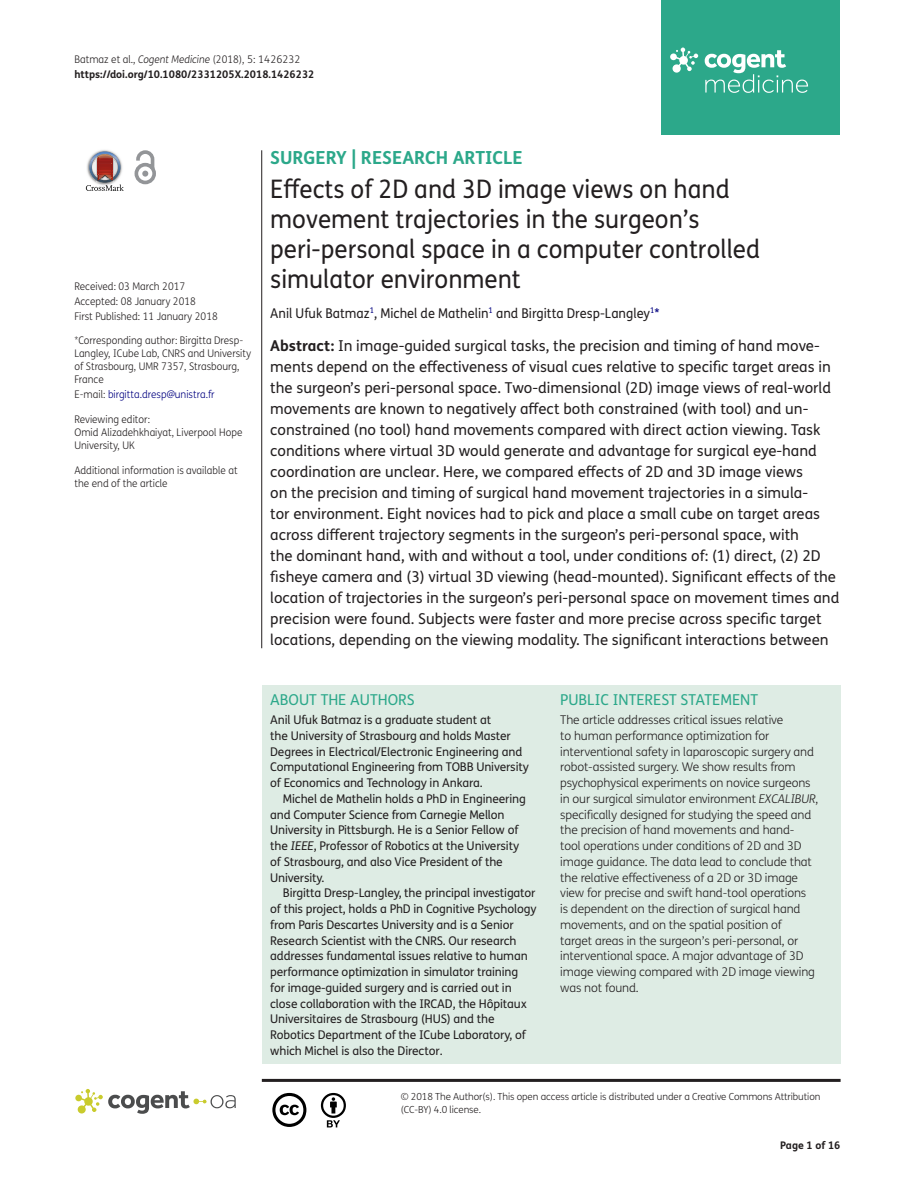
<style>
.page{position:relative;width:915px;height:1191px;background:#fff}
.page>*{position:absolute;margin:0;border:0;box-sizing:border-box;transform-origin:0 0}
.t1{font:25.5px/30px "FS Me Pro";color:#231f20;scale:.95 1}
.t2{font:700 18px "FS Me Pro";color:#2ca88a}
.t3{font:15px/21px "FS Me Pro";color:#231f20}
.t4{font:15px "FS Me Pro";color:#2ca88a}
.t5{font:13.5px "FS Me Pro";color:#231f20;scale:.95 1}
.t6{font:12px/15.8px "FS Me Pro";letter-spacing:-.01em;color:#231f20}
.t7{font:300 12px/15.8px "FS Me Pro";letter-spacing:-.01em;color:#231f20}
.t8{font:300 10.5px/12.8px "FS Me Pro";color:#231f20;scale:.95 1}
.t9{font:700 10.5px/15px "FS Me Pro";color:#231f20}
.t10{font:300 10.5px "FS Me Pro";color:#000080;scale:.95 1}
.t11{font:300 9.75px/12.8px "FS Me Pro";letter-spacing:-.01em;color:#231f20}
.s1{font-weight:300}
.s2{font-weight:300;font-style:italic}
.s3{color:#231f20}
.s4{color:#000080}
.s5{font-weight:700}
.s6{font-style:italic}
</style>
<div class="page">
<div style="left:661px;top:0;width:179px;height:134px;background:#2ca88a"></div>
<svg style="left:670px;top:48px;width:28px;height:25px"></svg>
<svg style="left:704px;top:50px;width:103px;height:43px"></svg>
<div style="left:261px;top:685px;width:579px;height:378px;background:#deece4"></div>
<svg style="left:86px;top:151px;width:38px;height:40px"></svg>
<svg style="left:134px;top:150px;width:22px;height:34px"></svg>
<hr style="left:261px;top:150px;width:1px;height:498px;background:#231f20">
<hr style="left:262px;top:1078px;width:578px;height:3px;background:#231f20">
<svg style="left:75px;top:1089px;width:161px;height:24px"></svg>
<svg style="left:272px;top:1093px;width:34px;height:34px"></svg>
<svg style="left:321px;top:1093px;width:25px;height:34px"></svg>
<p class="t9" style="left:74px;top:51px;width:241px"><span class="s1">Batmaz et al.,</span> <span class="s2">Cogent Medicine</span> <span class="s1">(2018), 5: 1426232 </span>https://doi.org/10.1080/2331205X.2018.1426232</p>
<p class="t8" style="left:74px;top:279px;width:152px;line-height:14.9px">Received: 03 March 2017<br>Accepted: 08 January 2018<br>First Published: 11 January 2018</p>
<p class="t8" style="left:74px;top:334px;width:187px">*Corresponding author: Birgitta Dresp-<br>Langley, ICube Lab, CNRS and University of Strasbourg, UMR 7357, Strasbourg,<br>France</p>
<p class="t10" style="left:74px;top:387px;width:149px"><span class="s3">E-mail:</span> birgitta.dresp@unistra.fr</p>
<p class="t8" style="left:74px;top:413px;width:178px">Reviewing editor:<br>Omid Alizadehkhaiyat, Liverpool Hope<br>University, UK</p>
<p class="t8" style="left:74px;top:464px;width:173px">Additional information is available at the end of the article</p>
<p class="t2" style="left:270px;top:143px;width:254px">SURGERY | RESEARCH ARTICLE</p>
<h1 class="t1" style="left:270px;top:174px;width:517px">Effects of 2D and 3D image views on hand movement trajectories in the surgeon’s peri-personal space in a computer controlled simulator environment</h1>
<p class="t5" style="left:270px;top:303px;width:411px">Anil Ufuk Batmaz<sup>1</sup>, Michel de Mathelin<sup>1</sup> and Birgitta Dresp-Langley<sup>1</sup><span class="s4">*</span></p>
<p class="t3" style="left:270px;top:335px;width:570px"><span class="s5">Abstract:</span> In image-guided surgical tasks, the precision and timing of hand move&shy;ments depend on the effectiveness of visual cues relative to specific target areas in the surgeon’s peri-personal space. Two-dimensional (2D) image views of real-world movements are known to negatively affect both constrained (with tool) and un&shy;constrained (no tool) hand movements compared with direct action viewing. Task conditions where virtual 3D would generate and advantage for surgical eye-hand coordination are unclear. Here, we compared effects of 2D and 3D image views<br>on the precision and timing of surgical hand movement trajectories in a simula-<br>tor environment. Eight novices had to pick and place a small cube on target areas across different trajectory segments in the surgeon’s peri-personal space, with<br>the dominant hand, with and without a tool, under conditions of: (1) direct, (2) 2D fisheye camera and (3) virtual 3D viewing (head-mounted). Significant effects of the location of trajectories in the surgeon’s peri-personal space on movement times and precision were found. Subjects were faster and more precise across specific target locations, depending on the viewing modality. The significant interactions between</p>
<p class="t4" style="left:270px;top:689px;width:146px">ABOUT THE AUTHORS</p>
<p class="t6" style="left:270px;top:711px;width:260px">Anil Ufuk Batmaz is a graduate student at<br>the University of Strasbourg and holds Master Degrees in Electrical/Electronic Engineering and Computational Engineering from TOBB University of Economics and Technology in Ankara.</p>
<p class="t6" style="left:270px;top:790px;width:257px;text-indent:13px">Michel de Mathelin holds a PhD in Engineering and Computer Science from Carnegie Mellon University in Pittsburgh. He is a Senior Fellow of the <span class="s6">IEEE</span>, Professor of Robotics at the University of Strasbourg, and also Vice President of the University.</p>
<p class="t6" style="left:270px;top:885px;width:268px;text-indent:13px">Birgitta Dresp-Langley, the principal investigator of this project, holds a PhD in Cognitive Psychology from Paris Descartes University and is a Senior Research Scientist with the CNRS. Our research addresses fundamental issues relative to human performance optimization in simulator training<br>for image-guided surgery and is carried out in close collaboration with the IRCAD, the Hôpitaux Universitaires de Strasbourg (HUS) and the Robotics Department of the ICube Laboratory, of which Michel is also the Director.</p>
<p class="t4" style="left:560px;top:689px;width:199px">PUBLIC INTEREST STATEMENT</p>
<p class="t7" style="left:560px;top:711px;width:260px">The article addresses critical issues relative<br>to human performance optimization for interventional safety in laparoscopic surgery and robot-assisted surgery. We show results from psychophysical experiments on novice surgeons in our surgical simulator environment <span class="s6">EXCALIBUR</span>, specifically designed for studying the speed and the precision of hand movements and hand-<br>tool operations under conditions of 2D and 3D image guidance. The data lead to conclude that the relative effectiveness of a 2D or 3D image view for precise and swift hand-tool operations<br>is dependent on the direction of surgical hand movements, and on the spatial position of<br>target areas in the surgeon’s peri-personal, or interventional space. A major advantage of 3D image viewing compared with 2D image viewing was not found.</p>
<p class="t11" style="left:400px;top:1090px;width:421px">© 2018 The Author(s). This open access article is distributed under a Creative Commons Attribution (CC-BY) 4.0 license.</p>
<p class="t9" style="left:780px;top:1137px;width:62px">Page 1 of 16</p>
</div>
